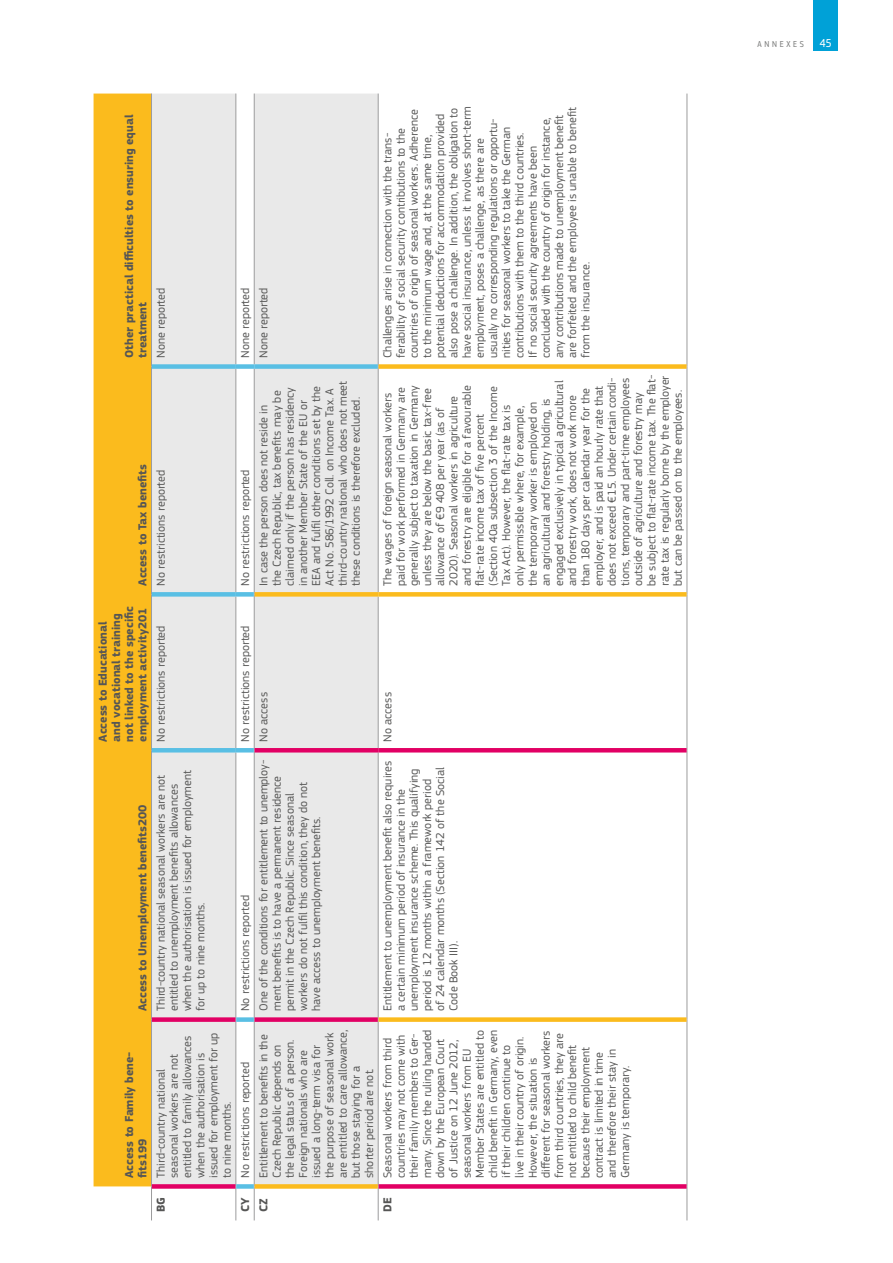
<style>
.page{position:relative;width:893px;height:1263px;background:#fff}
.page>*{position:absolute;margin:0;border:0;box-sizing:border-box;transform-origin:0 0}
.t1{font:12px/13.2px "EC Square Sans Pro";color:#565655}
.t2{font:700 12px/13.2px "EC Square Sans Pro";color:#565655}
.t3{font:12px "EC Square Sans Cond Pro";color:#fff}
.t4{font:9px "EC Square Sans Cond Pro";color:#7a7b7a}
</style>
<div class="page">
<div style="left:814px;top:0;width:24px;height:51px;background:#00a1d7"></div>
<div style="left:94px;top:94px;width:57px;height:1092px;background:#fbbb1d"></div>
<svg style="left:152px;top:94px;width:226px;height:1090px;background:#eaeaea"></svg>
<hr style="left:151px;top:1186px;width:1px;height:34px;background:#9c9c9d">
<hr style="left:151px;top:1019px;width:1px;height:167px;background:#9c9c9d">
<hr style="left:151px;top:750px;width:1px;height:269px;background:#9c9c9d">
<hr style="left:151px;top:594px;width:1px;height:156px;background:#9c9c9d">
<hr style="left:151px;top:366px;width:1px;height:228px;background:#9c9c9d">
<hr style="left:151px;top:94px;width:1px;height:272px;background:#9c9c9d">
<hr style="left:235px;top:1186px;width:1px;height:34px;background:#9c9c9d">
<hr style="left:235px;top:1019px;width:1px;height:167px;background:#9c9c9d">
<hr style="left:235px;top:752px;width:1px;height:267px;background:#9c9c9d">
<hr style="left:235px;top:597px;width:1px;height:151px;background:#9c9c9d">
<hr style="left:235px;top:369px;width:1px;height:223px;background:#9c9c9d">
<hr style="left:235px;top:94px;width:1px;height:270px;background:#9c9c9d">
<hr style="left:254px;top:1186px;width:1px;height:34px;background:#9c9c9d">
<hr style="left:254px;top:1019px;width:1px;height:167px;background:#9c9c9d">
<hr style="left:254px;top:750px;width:1px;height:269px;background:#9c9c9d">
<hr style="left:254px;top:594px;width:1px;height:156px;background:#9c9c9d">
<hr style="left:254px;top:369px;width:1px;height:225px;background:#9c9c9d">
<hr style="left:254px;top:94px;width:1px;height:270px;background:#9c9c9d">
<hr style="left:378px;top:1186px;width:1px;height:34px;background:#9c9c9d">
<hr style="left:378px;top:1019px;width:1px;height:167px;background:#9c9c9d">
<hr style="left:378px;top:752px;width:1px;height:267px;background:#9c9c9d">
<hr style="left:378px;top:597px;width:1px;height:151px;background:#9c9c9d">
<hr style="left:378px;top:366px;width:1px;height:226px;background:#9c9c9d">
<hr style="left:378px;top:94px;width:1px;height:272px;background:#9c9c9d">
<hr style="left:687px;top:1186px;width:1px;height:34px;background:#9c9c9d">
<hr style="left:687px;top:1019px;width:1px;height:167px;background:#9c9c9d">
<hr style="left:687px;top:750px;width:1px;height:269px;background:#9c9c9d">
<hr style="left:687px;top:594px;width:1px;height:156px;background:#9c9c9d">
<hr style="left:687px;top:366px;width:1px;height:228px;background:#9c9c9d">
<hr style="left:687px;top:94px;width:1px;height:272px;background:#9c9c9d">
<div style="left:152px;top:1184px;width:83px;height:5px;background:#e20064"></div>
<div style="left:152px;top:1017px;width:83px;height:5px;background:#e20064"></div>
<div style="left:255px;top:1017px;width:123px;height:5px;background:#e20064"></div>
<div style="left:379px;top:1184px;width:308px;height:5px;background:#e20064"></div>
<hr style="left:152px;top:748px;width:84px;height:4px;background:#59bfe4">
<hr style="left:236px;top:748px;width:18px;height:4px;background:#59bfe4">
<div style="left:152px;top:592px;width:84px;height:5px;background:#59bfe4"></div>
<div style="left:236px;top:592px;width:18px;height:5px;background:#59bfe4"></div>
<div style="left:152px;top:364px;width:84px;height:5px;background:#59bfe4"></div>
<div style="left:236px;top:364px;width:18px;height:5px;background:#59bfe4"></div>
<div style="left:254px;top:364px;width:124px;height:5px;background:#59bfe4"></div>
<div style="left:236px;top:1017px;width:18px;height:5px;background:#59bfe4"></div>
<div style="left:236px;top:1184px;width:18px;height:5px;background:#59bfe4"></div>
<div style="left:255px;top:1184px;width:123px;height:5px;background:#fbbb1d"></div>
<hr style="left:255px;top:748px;width:123px;height:4px;background:#e20064">
<hr style="left:378px;top:748px;width:309px;height:4px;background:#e20064">
<div style="left:255px;top:592px;width:123px;height:5px;background:#fbbb1d"></div>
<div style="left:379px;top:1017px;width:308px;height:5px;background:#fbbb1d"></div>
<div style="left:378px;top:592px;width:309px;height:5px;background:#fbbb1d"></div>
<div style="left:379px;top:364px;width:308px;height:5px;background:#fbbb1d"></div>
<p class="t2" style="left:123px;top:358px;width:245px;rotate:-90deg">Other practical difficulties to ensuring equal treatment</p>
<p class="t1" style="left:154px;top:358px;width:72px;rotate:-90deg">None reported</p>
<p class="t2" style="left:136px;top:586px;width:123px;rotate:-90deg">Access to Tax benefits</p>
<p class="t1" style="left:154px;top:586px;width:118px;rotate:-90deg">No restrictions reported</p>
<p class="t2" style="left:97px;top:742px;width:137px;rotate:-90deg">Access to Educational and vocational training not linked to the specific employment activity201</p>
<p class="t1" style="left:154px;top:742px;width:118px;rotate:-90deg">No restrictions reported</p>
<p class="t1" style="left:154px;top:1011px;width:243px;rotate:-90deg">Third-country national seasonal workers are not entitled to unemployment benefits allowances when the authorisation is issued for employment for up to nine months.</p>
<p class="t2" style="left:136px;top:1011px;width:208px;rotate:-90deg">Access to Unemployment benefits200</p>
<p class="t2" style="left:123px;top:1178px;width:128px;rotate:-90deg">Access to Family bene&shy;fits199</p>
<p class="t1" style="left:154px;top:1178px;width:147px;rotate:-90deg">Third-country national seasonal workers are not entitled to family allowances when the authorisation is issued for employment for up to nine months.</p>
<p class="t2" style="left:155px;top:1212px;width:17px;rotate:-90deg">BG</p>
<p class="t1" style="left:257px;top:358px;width:72px;rotate:-90deg">None reported</p>
<p class="t1" style="left:239px;top:358px;width:72px;rotate:-90deg">None reported</p>
<p class="t1" style="left:257px;top:586px;width:207px;rotate:-90deg">In case the person does not reside in<br>the Czech Republic, tax benefits may be claimed only if the person has residency in another Member State of the EU or EEA and fulfil other conditions set by the Act No. 586/1992 Coll. on Income Tax. A third-country national who does not meet these conditions is therefore excluded.</p>
<p class="t1" style="left:239px;top:586px;width:118px;rotate:-90deg">No restrictions reported</p>
<p class="t1" style="left:239px;top:742px;width:118px;rotate:-90deg">No restrictions reported</p>
<p class="t1" style="left:257px;top:742px;width:51px;rotate:-90deg">No access</p>
<p class="t1" style="left:257px;top:1011px;width:253px;rotate:-90deg">One of the conditions for entitlement to unemploy&shy;ment benefits is to have a permanent residence permit in the Czech Republic. Since seasonal workers do not fulfil this condition, they do not have access to unemployment benefits.</p>
<p class="t1" style="left:239px;top:1011px;width:118px;rotate:-90deg">No restrictions reported</p>
<p class="t1" style="left:381px;top:358px;width:253px;rotate:-90deg">Challenges arise in connection with the trans&shy;ferability of social security contributions to the countries of origin of seasonal workers. Adherence to the minimum wage and, at the same time, potential deductions for accommodation provided also pose a challenge. In addition, the obligation to have social insurance, unless it involves short-term employment, poses a challenge, as there are usually no corresponding regulations or opportu&shy;nities for seasonal workers to take the German contributions with them to the third countries.<br>If no social security agreements have been concluded with the country of origin for instance, any contributions made to unemployment benefit are forfeited and the employee is unable to benefit from the insurance.</p>
<p class="t1" style="left:381px;top:586px;width:212px;rotate:-90deg">The wages of foreign seasonal workers paid for work performed in Germany are generally subject to taxation in Germany unless they are below the basic tax-free allowance of €9 408 per year (as of 2020). Seasonal workers in agriculture and forestry are eligible for a favourable flat-rate income tax of five percent (Section 40a subsection 3 of the Income Tax Act). However, the flat-rate tax is<br>only permissible where, for example,<br>the temporary worker is employed on<br>an agricultural and forestry holding, is engaged exclusively in typical agricultural and forestry work, does not work more than 180 days per calendar year for the employer, and is paid an hourly rate that does not exceed €15. Under certain condi&shy;tions, temporary and part-time employees outside of agriculture and forestry may<br>be subject to flat-rate income tax. The flat&shy;rate tax is regularly borne by the employer but can be passed on to the employees.</p>
<p class="t1" style="left:381px;top:742px;width:51px;rotate:-90deg">No access</p>
<p class="t1" style="left:381px;top:1011px;width:252px;rotate:-90deg">Entitlement to unemployment benefit also requires a certain minimum period of insurance in the unemployment insurance scheme. This qualifying period is 12 months within a framework period<br>of 24 calendar months (Section 142 of the Social Code Book III).</p>
<p class="t1" style="left:257px;top:1178px;width:150px;rotate:-90deg">Entitlement to benefits in the<br>Czech Republic depends on the legal status of a person.<br>Foreign nationals who are issued a long-term visa for the purpose of seasonal work are entitled to care allowance, but those staying for a shorter period are not.</p>
<p class="t1" style="left:381px;top:1178px;width:150px;rotate:-90deg">Seasonal workers from third countries may not come with their family members to Ger&shy;many. Since the ruling handed down by the European Court of Justice on 12 June 2012, seasonal workers from EU<br>Member States are entitled to child benefit in Germany, even if their children continue to live in their country of origin.<br>However, the situation is different for seasonal workers from third countries, they are not entitled to child benefit because their employment contract is limited in time<br>and therefore their stay in<br>Germany is temporary.</p>
<p class="t1" style="left:239px;top:1178px;width:118px;rotate:-90deg">No restrictions reported</p>
<p class="t2" style="left:239px;top:1212px;width:16px;rotate:-90deg">CY</p>
<p class="t2" style="left:257px;top:1212px;width:15px;rotate:-90deg">CZ</p>
<p class="t2" style="left:381px;top:1212px;width:16px;rotate:-90deg">DE</p>
<p class="t4" style="left:758px;top:39px;width:15px">A NNE</p>
<p class="t4" style="left:786px;top:39px;width:19px">XES</p>
<p class="t3" style="left:820px;top:36px;width:13px">45</p>
</div>
